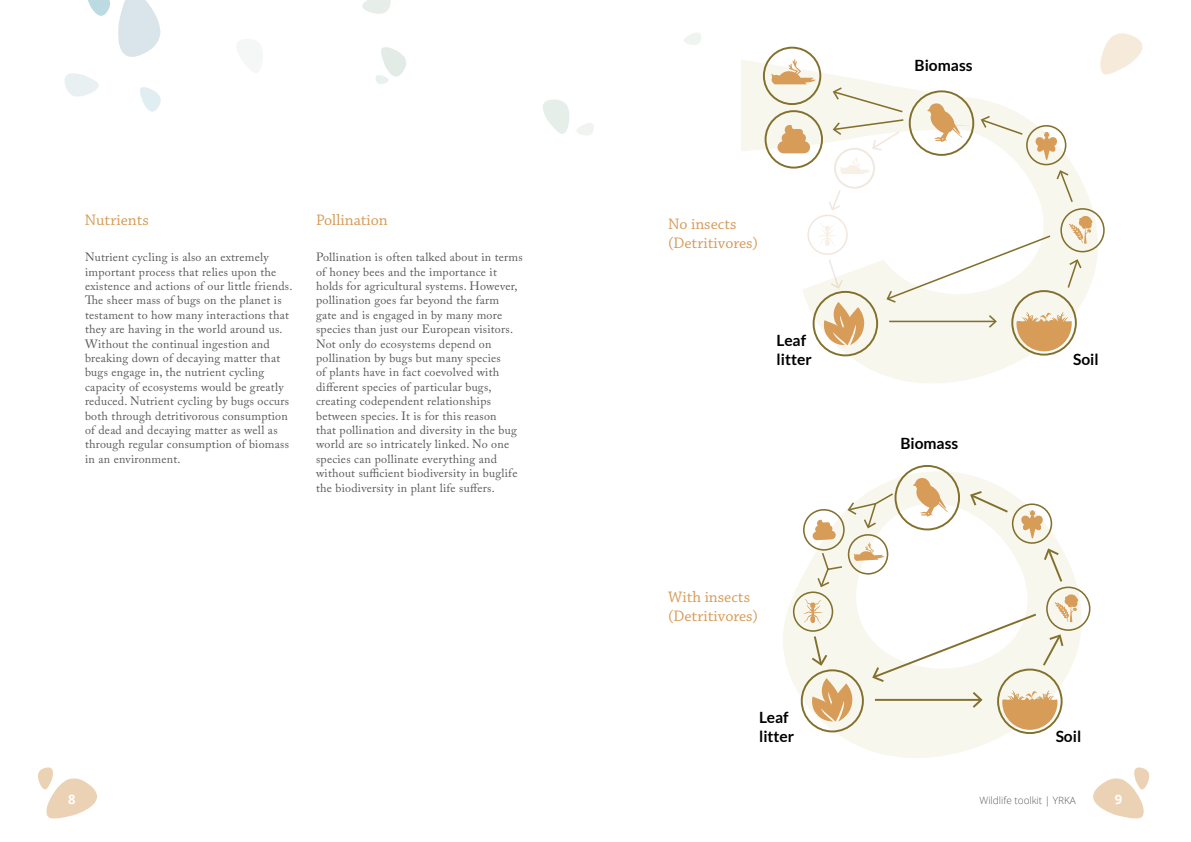
<style>
.page{position:relative;width:1191px;height:842px;background:#fff}
.page>*{position:absolute;margin:0;border:0;box-sizing:border-box;transform-origin:0 0}
.t1{font:16px/19.2px "Chaparral Pro";color:#d69c58}
.t2{font:700 15.5px/18.6px "Lato";color:#000}
.t3{font:700 13px "Open Sans";color:#fff}
.t4{font:12px/14.4px "Adobe Caslon Pro";letter-spacing:.02em;color:#58595b}
.t5{font:300 10px "Open Sans";color:#58595b}
</style>
<div class="page">
<svg style="left:1100px;top:33px;width:42px;height:41px"></svg>
<svg style="left:65px;top:73px;width:34px;height:24px"></svg>
<svg style="left:118px;top:0;width:42px;height:57px"></svg>
<svg style="left:88px;top:0;width:22px;height:16px"></svg>
<svg style="left:140px;top:87px;width:21px;height:25px"></svg>
<svg style="left:237px;top:39px;width:26px;height:34px"></svg>
<svg style="left:362px;top:0;width:29px;height:14px"></svg>
<svg style="left:376px;top:47px;width:30px;height:37px"></svg>
<svg style="left:543px;top:100px;width:26px;height:34px"></svg>
<svg style="left:576px;top:123px;width:18px;height:12px"></svg>
<svg style="left:684px;top:33px;width:17px;height:12px"></svg>
<svg style="left:1093px;top:767px;width:56px;height:51px"></svg>
<svg style="left:38px;top:767px;width:59px;height:51px"></svg>
<svg style="left:783px;top:471px;width:298px;height:287px"></svg>
<svg style="left:741px;top:60px;width:357px;height:323px"></svg>
<svg style="left:927px;top:103px;width:44px;height:39px"></svg>
<svg style="left:824px;top:302px;width:40px;height:44px;background:#e4c196"></svg>
<svg style="left:1068px;top:215px;width:24px;height:29px"></svg>
<svg style="left:1035px;top:132px;width:22px;height:28px"></svg>
<svg style="left:1016px;top:312px;width:56px;height:40px;background:#ddb785"></svg>
<svg style="left:741px;top:46px;width:75px;height:40px"></svg>
<svg style="left:777px;top:125px;width:33px;height:28px"></svg>
<div style="left:763px;top:47px;width:58px;height:58px;border:2px solid #82702c;border-radius:50%"></div>
<div style="left:908px;top:90px;width:66px;height:66px;border:2px solid #82702c;border-radius:50%"></div>
<div style="left:1026px;top:125px;width:40px;height:40px;border:2px solid #82702c;border-radius:50%"></div>
<div style="left:812px;top:291px;width:66px;height:65px;border:2px solid #82702c;border-radius:50%"></div>
<div style="left:1011px;top:290px;width:65px;height:66px;border:2px solid #82702c;border-radius:50%"></div>
<div style="left:1060px;top:208px;width:44px;height:44px;border:2px solid #82702c;border-radius:50%"></div>
<svg style="left:1066px;top:259px;width:15px;height:30px"></svg>
<svg style="left:1056px;top:170px;width:18px;height:34px"></svg>
<svg style="left:980px;top:116px;width:44px;height:20px"></svg>
<hr style="left:889px;top:321px;width:106px;height:1px;background:#82702c">
<svg style="left:989px;top:315px;width:7px;height:13px"></svg>
<div style="left:764px;top:110px;width:59px;height:59px;border:2px solid #82702c;border-radius:50%"></div>
<svg style="left:886px;top:234px;width:166px;height:69px"></svg>
<svg style="left:913px;top:478px;width:35px;height:38px"></svg>
<svg style="left:812px;top:678px;width:40px;height:44px;background:#e4c196"></svg>
<svg style="left:1020px;top:510px;width:23px;height:28px"></svg>
<svg style="left:1002px;top:690px;width:55px;height:40px;background:#ddb685"></svg>
<svg style="left:803px;top:599px;width:19px;height:25px"></svg>
<div style="left:834px;top:148px;width:41px;height:41px;border:2px solid #a36327;border-radius:50%"></div>
<div style="left:807px;top:215px;width:40px;height:40px;border:2px solid #a36327;border-radius:50%"></div>
<svg style="left:818px;top:222px;width:19px;height:25px"></svg>
<svg style="left:832px;top:87px;width:73px;height:64px"></svg>
<svg style="left:828px;top:190px;width:12px;height:21px"></svg>
<svg style="left:828px;top:259px;width:14px;height:30px"></svg>
<svg style="left:840px;top:157px;width:31px;height:17px"></svg>
<div style="left:894px;top:465px;width:66px;height:65px;border:2px solid #82702c;border-radius:50%"></div>
<div style="left:1011px;top:503px;width:41px;height:41px;border:2px solid #82702c;border-radius:50%"></div>
<div style="left:800px;top:669px;width:64px;height:63px;border:2px solid #82702c;border-radius:50%"></div>
<div style="left:997px;top:669px;width:65px;height:65px;border:2px solid #82702c;border-radius:50%"></div>
<div style="left:1046px;top:586px;width:44px;height:45px;border:2px solid #82702c;border-radius:50%"></div>
<div style="left:793px;top:591px;width:40px;height:41px;border:2px solid #82702c;border-radius:50%"></div>
<svg style="left:1044px;top:548px;width:20px;height:36px"></svg>
<svg style="left:969px;top:491px;width:41px;height:23px"></svg>
<svg style="left:811px;top:634px;width:16px;height:32px"></svg>
<hr style="left:875px;top:699px;width:105px;height:2px;background:#82702c">
<svg style="left:972px;top:692px;width:10px;height:16px"></svg>
<svg style="left:871px;top:594px;width:207px;height:88px"></svg>
<svg style="left:803px;top:492px;width:91px;height:96px"></svg>
<h1 class="t1" style="left:316px;top:211px;width:73px">Pollination</h1>
<h1 class="t1" style="left:85px;top:211px;width:66px">Nutrients</h1>
<h1 class="t1" style="left:668px;top:215px;width:91px">No insects (Detritivores)</h1>
<p class="t4" style="left:85px;top:250px;width:209px">Nutrient cycling is also an extremely important process that relies upon the existence and actions of our little friends.<br>The sheer mass of bugs on the planet is testament to how many interactions that they are having in the world around us.<br>Without the continual ingestion and breaking down of decaying matter that bugs engage in, the nutrient cycling capacity of ecosystems would be greatly reduced. Nutrient cycling by bugs occurs both through detritivorous consumption of dead and decaying matter as well as through regular consumption of biomass in an environment.</p>
<p class="t4" style="left:316px;top:250px;width:208px">Pollination is often talked about in terms of honey bees and the importance it holds for agricultural systems. However, pollination goes far beyond the farm<br>gate and is engaged in by many more species than just our European visitors.<br>Not only do ecosystems depend on pollination by bugs but many species<br>of plants have in fact coevolved with different species of particular bugs, creating codependent relationships between species. It is for this reason<br>that pollination and diversity in the bug world are so intricately linked. No one species can pollinate everything and without sufficient biodiversity in buglife the biodiversity in plant life suffers.</p>
<p class="t2" style="left:776px;top:331px;width:37px">Leaf litter</p>
<h1 class="t1" style="left:668px;top:587px;width:91px">With insects (Detritivores)</h1>
<p class="t2" style="left:759px;top:708px;width:37px">Leaf litter</p>
<p class="t2" style="left:914px;top:56px;width:59px">Biomass</p>
<p class="t2" style="left:900px;top:433px;width:59px">Biomass</p>
<p class="t2" style="left:1073px;top:350px;width:27px">Soil</p>
<p class="t2" style="left:1055px;top:727px;width:27px">Soil</p>
<p class="t3" style="left:68px;top:790px;width:9px">8</p>
<p class="t5" style="left:979px;top:793px;width:98px">Wildlife toolkit | YRKA</p>
<p class="t3" style="left:1114px;top:790px;width:9px">9</p>
</div>
